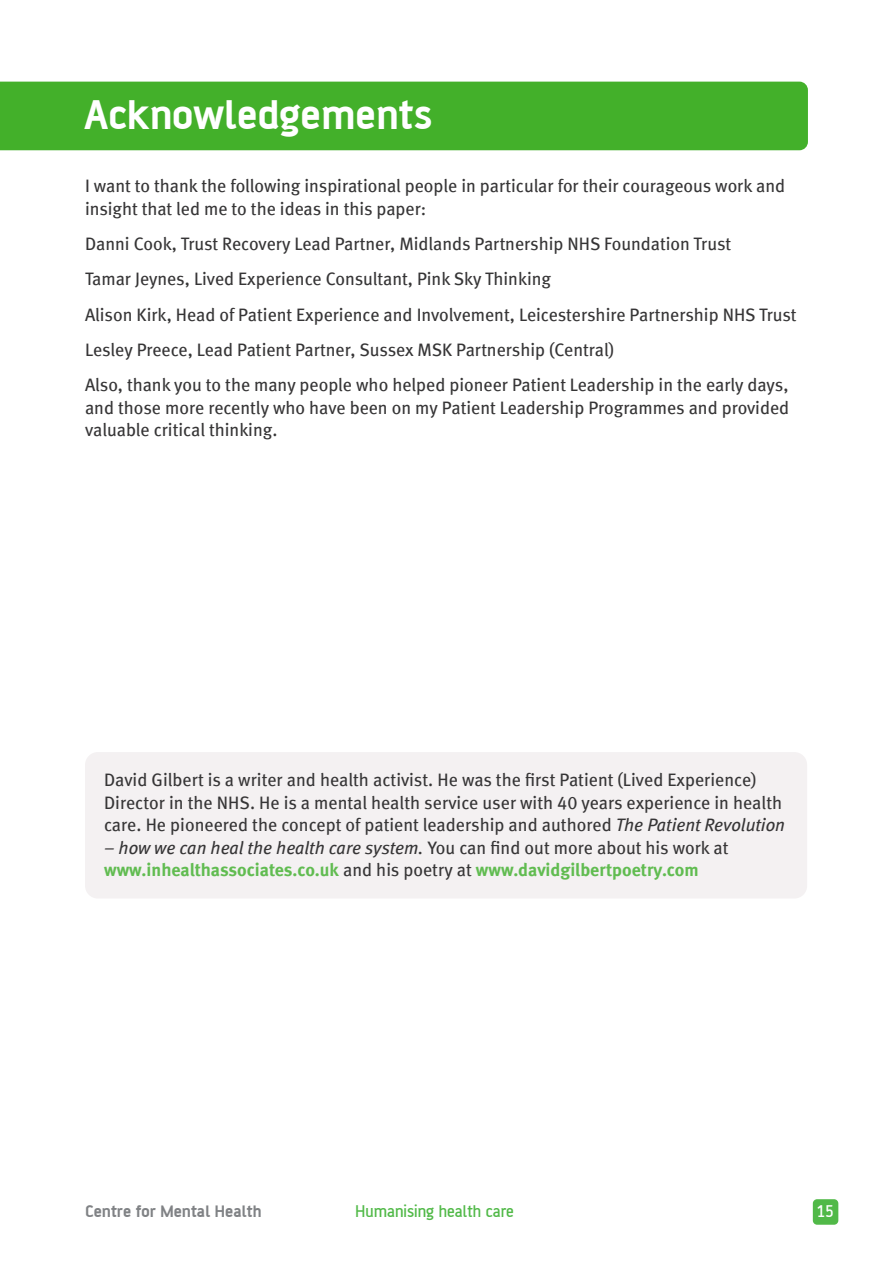
<style>
.page{position:relative;width:893px;height:1263px;background:#fff}
.page>*{position:absolute;margin:0;border:0;box-sizing:border-box;transform-origin:0 0}
.Report_heading{font:700 45px "AF Battersea";color:#fff}
.Heading_1{font:18px/22.5px "Meta Book LF";color:#363536}
.Heading_1-2{font:18px/22.5px "Meta Bold LF";color:#61bc51}
.t1{font:700 18px "AF Battersea";color:#808285}
.t2{font:500 18px "AF Battersea";color:#51b948}
.t3{font:500 18px "AF Battersea";color:#fff}
.s1{font-style:italic}
.s2{font-family:"Meta Book LF";font-style:italic;color:#363536}
.s3{font-family:"Meta Book LF";color:#363536}
</style>
<div class="page">
<div style="left:813px;top:1199px;width:25px;height:26px;background:#51b948;border-radius:4px"></div>
<div style="left:85px;top:752px;width:722px;height:146px;background:#f4f1f2;border-radius:13px"></div>
<div style="left:0;top:82px;width:808px;height:68px;background:#43b02a"></div>
<p class="Report_heading" style="left:84px;top:91px;width:350px">Acknowledgements</p>
<p class="Heading_1" style="left:85px;top:175px;width:701px">I want to thank the following inspirational people in particular for their courageous work and insight that led me to the ideas in this paper:</p>
<p class="Heading_1" style="left:85px;top:232px;width:648px">Danni Cook, Trust Recovery Lead Partner, Midlands Partnership NHS Foundation Trust</p>
<p class="Heading_1" style="left:85px;top:268px;width:467px">Tamar Jeynes, Lived Experience Consultant, Pink Sky Thinking</p>
<p class="Heading_1" style="left:85px;top:303px;width:713px">Alison Kirk, Head of Patient Experience and Involvement, Leicestershire Partnership NHS Trust</p>
<p class="Heading_1" style="left:85px;top:338px;width:531px">Lesley Preece, Lead Patient Partner, Sussex MSK Partnership (Central)</p>
<p class="Heading_1" style="left:85px;top:373px;width:706px;text-align:justify">Also, thank you to the many people who helped pioneer Patient Leadership in the early days, and those more recently who have been on my Patient Leadership Programmes and provided valuable critical thinking.</p>
<p class="Heading_1" style="left:104px;top:768px;width:683px">David Gilbert is a writer and health activist. He was the first Patient (Lived Experience)<br>Director in the NHS. He is a mental health service user with 40 years experience in health care. He pioneered the concept of patient leadership and authored <span class="s1">The Patient Revolution</span></p>
<p class="Heading_1-2" style="left:104px;top:836px;width:626px"><span class="s2">– how we can heal the health care system.</span> <span class="s3">You can find out more about his work at </span>www.inhealthassociates.co.uk <span class="s3">and his poetry at</span> www.davidgilbertpoetry.com</p>
<p class="t1" style="left:86px;top:1202px;width:178px">Centre for Mental Health</p>
<p class="t2" style="left:356px;top:1202px;width:160px">Humanising health care</p>
<p class="t3" style="left:817px;top:1202px;width:18px">15</p>
</div>
